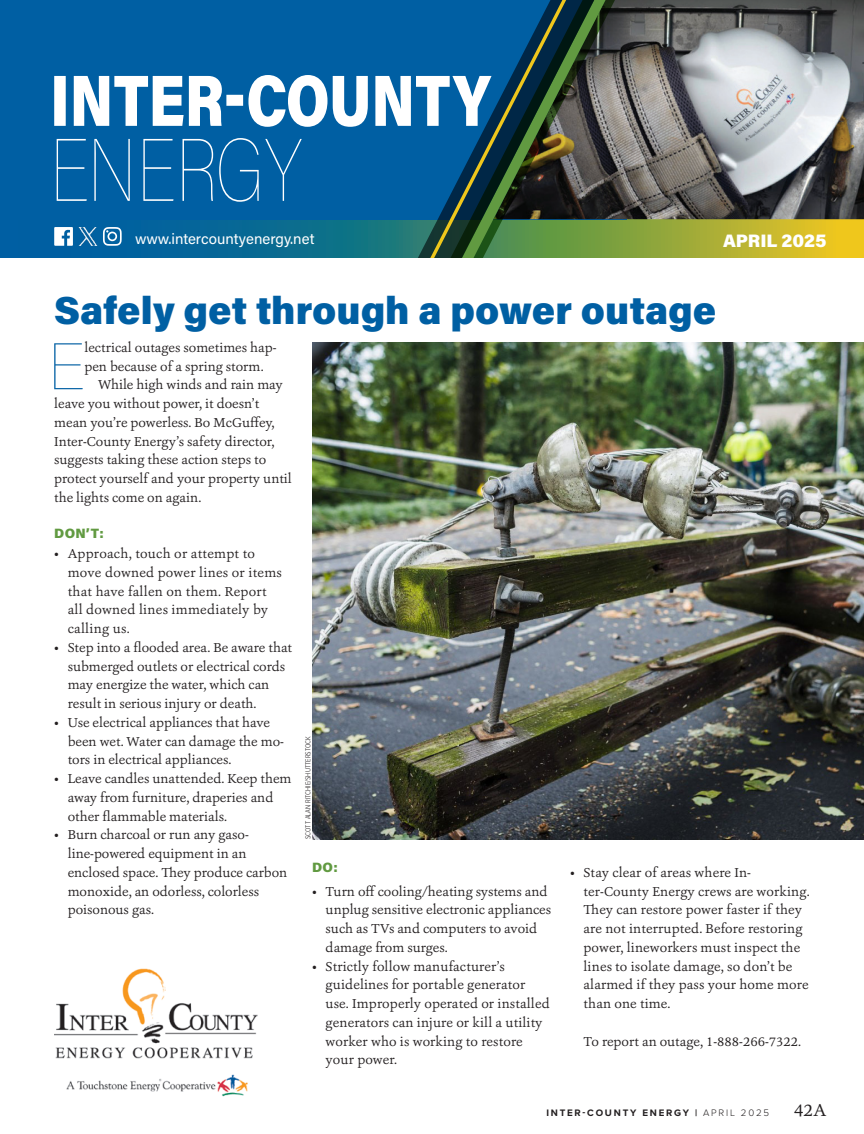
<style>
.page{position:relative;width:864px;height:1134px;background:#fff}
.page>*{position:absolute;margin:0;border:0;box-sizing:border-box;transform-origin:0 0}
.Inter-County_No_Indent_Drop_Cap{font:100 65.25px "Acumin Pro";color:#005fa3}
.Inter-County_HEADER{font:900 39px "Acumin Pro";color:#005fa3}
.t1{font:900 18px "Acumin Pro";color:#fff}
.t2{font:18px "Ashbury";color:#231f20}
.t3{font:15px "Acumin Pro";color:#fff}
.BODY_Serif_-_IN{font:13.5px/18.8px "Ashbury";color:#231f20}
.BODY_Serif_-_IN-2{font:13.5px/18.8px "Ashbury";letter-spacing:.02em;color:#231f20}
.Inter-County_No_Indent_Drop_Cap-2{font:13.5px/18.8px "Ashbury";color:#231f20}
.Inter-County_SUBHEAD{font:900 13.5px "Acumin Pro";color:#619a41}
.t4{font:700 9.75px "Proxima Nova";letter-spacing:.18em;color:#231f20}
.Credit-STOCK{font:300 7.5px "Proxima Nova Cond";color:#231f20}
.s1{font-weight:300}
</style>
<div class="page">
<img style="left:312px;top:342px;width:552px;height:497px">
<svg style="left:0;top:219px;width:864px;height:39px;background:#4a8470"></svg>
<svg style="left:54px;top:227px;width:19px;height:19px"></svg>
<svg style="left:103px;top:227px;width:19px;height:19px"></svg>
<div style="left:0;top:0;width:627px;height:219px;background:#005fa3"></div>
<img style="left:653px;top:0;width:211px;height:219px">
<svg style="left:631px;top:0;width:21px;height:258px;background:#767764"></svg>
<svg style="left:414px;top:0;width:217px;height:258px"></svg>
<svg style="left:421px;top:0;width:187px;height:258px"></svg>
<svg style="left:57px;top:138px;width:245px;height:64px"></svg>
<svg style="left:54px;top:75px;width:438px;height:52px"></svg>
<img style="left:54px;top:968px;width:204px;height:129px">
<img style="left:78px;top:227px;width:19px;height:19px">
<p class="t3" style="left:135px;top:228px;width:181px">www.intercountyenergy.net</p>
<p class="t1" style="left:723px;top:228px;width:105px">APRIL 2025</p>
<p class="Inter-County_HEADER" style="left:54px;top:283px;width:664px">Safely get through a power outage</p>
<p class="Inter-County_No_Indent_Drop_Cap" style="left:48px;top:322px;width:38px">E</p>
<p class="Inter-County_No_Indent_Drop_Cap-2" style="left:85px;top:338px;width:193px">lectrical outages sometimes hap&shy;pen because of a spring storm.</p>
<p class="BODY_Serif_-_IN" style="left:54px;top:375px;width:239px;text-indent:44px">While high winds and rain may leave you without power, it doesn’t mean you’re powerless. Bo McGuffey, Inter-County Energy’s safety director, suggests taking these action steps to protect yourself and your property until the lights come on again.</p>
<p class="Inter-County_SUBHEAD" style="left:54px;top:524px;width:51px">DON’T:</p>
<p class="BODY_Serif_-_IN-2" style="left:68px;top:544px;width:216px;text-indent:-14px">• Approach, touch or attempt to move downed power lines or items that have fallen on them. Report all downed lines immediately by calling us.</p>
<p class="BODY_Serif_-_IN" style="left:68px;top:638px;width:226px;text-indent:-14px">• Step into a flooded area. Be aware that submerged outlets or electrical cords may energize the water, which can result in serious injury or death.</p>
<p class="BODY_Serif_-_IN" style="left:68px;top:713px;width:218px;text-indent:-14px">• Use electrical appliances that have been wet. Water can damage the mo&shy;tors in electrical appliances.</p>
<p class="BODY_Serif_-_IN" style="left:68px;top:769px;width:225px;text-indent:-14px">• Leave candles unattended. Keep them away from furniture, draperies and other flammable materials.</p>
<p class="BODY_Serif_-_IN" style="left:68px;top:825px;width:221px;text-indent:-14px">• Burn charcoal or run any gaso&shy;line-powered equipment in an enclosed space. They produce carbon monoxide, an odorless, colorless poisonous gas.</p>
<p class="Credit-STOCK" style="left:303px;top:839px;width:105px;rotate:-90deg">SCOTT ALAN RITCHIE/SHUTTERSTOCK</p>
<p class="Inter-County_SUBHEAD" style="left:312px;top:857px;width:27px">DO:</p>
<p class="BODY_Serif_-_IN" style="left:326px;top:882px;width:227px;text-indent:-14px">• Turn off cooling/heating systems and unplug sensitive electronic appliances such as TVs and computers to avoid damage from surges.</p>
<p class="BODY_Serif_-_IN" style="left:326px;top:957px;width:226px;text-indent:-14px">• Strictly follow manufacturer’s guidelines for portable generator use. Improperly operated or installed generators can injure or kill a utility worker who is working to restore your power.</p>
<p class="BODY_Serif_-_IN" style="left:584px;top:863px;width:228px;text-indent:-14px">• Stay clear of areas where In&shy;ter-County Energy crews are working.<br>They can restore power faster if they are not interrupted. Before restoring power, lineworkers must inspect the lines to isolate damage, so don’t be alarmed if they pass your home more than one time.</p>
<p class="BODY_Serif_-_IN" style="left:584px;top:1032px;width:219px">To report an outage, 1-888-266-7322.</p>
<p class="t4" style="left:546px;top:1106px;width:224px">INTER-COUNTY ENERGY | <span class="s1">APRIL 2025</span></p>
<h3 class="t2" style="left:794px;top:1099px;width:34px">42A</h3>
</div>
